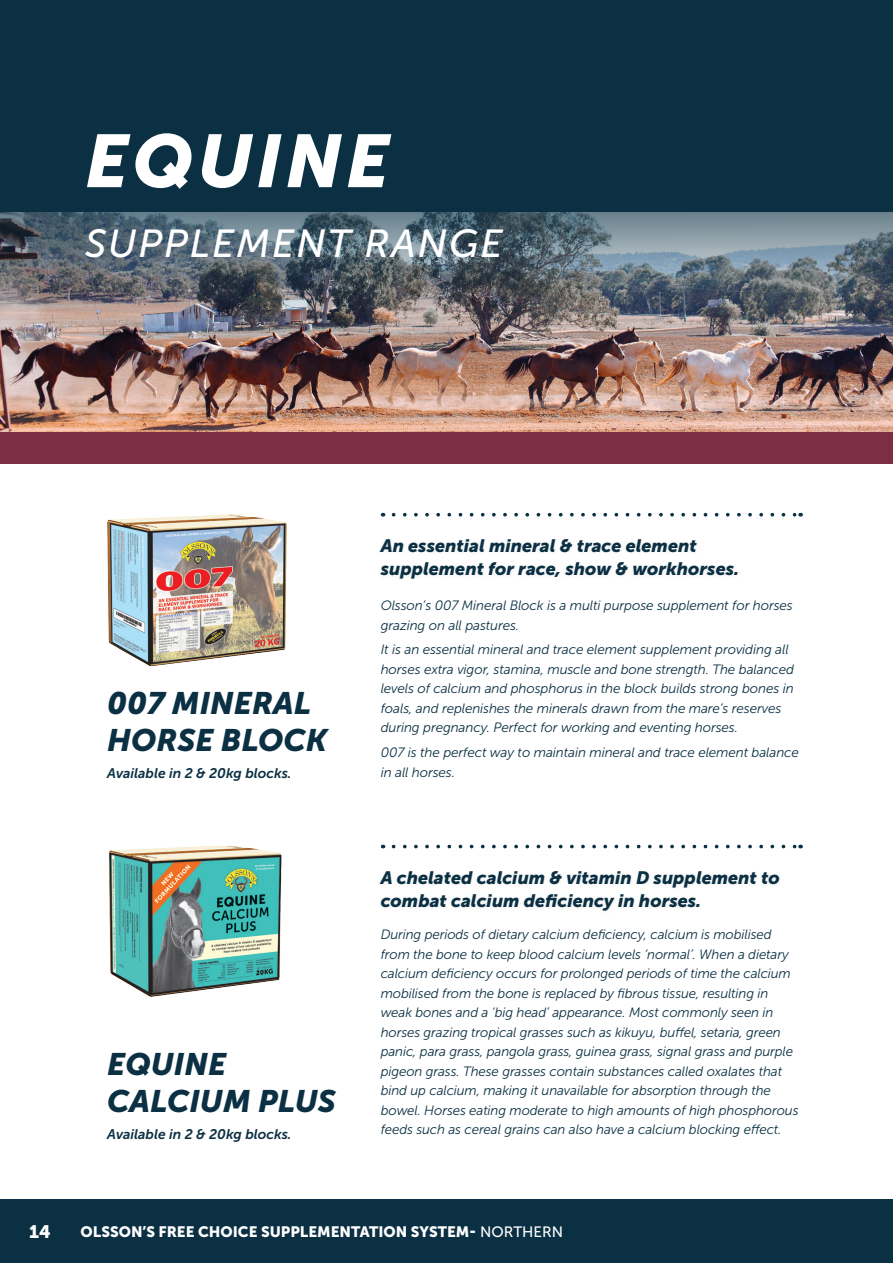
<style>
.page{position:relative;width:893px;height:1263px;background:#fff}
.page>*{position:absolute;margin:0;border:0;box-sizing:border-box;transform-origin:0 0}
.t1{font:italic 74.1px "Museo Sans 900";letter-spacing:.05em;color:#fff}
.t2{font:italic 39px "Museo Sans 500";letter-spacing:.05em;color:#fff}
.t3{font:italic 30.9px/37.5px "Museo Sans 900";color:#0b3043}
.t4{font:18px "Museo Sans 900";color:#fff}
.t5{font:italic 17.85px/23.7px "Museo Sans 900";color:#0b3043}
.t6{font:15px "Museo Sans 900";color:#fff}
.t7{font:italic 13.95px "Museo Sans 700";color:#0b3043}
.t8{font:italic 13.5px/19.5px "Museo Sans 300";letter-spacing:-.01em;color:#0b3043}
.s1{font-family:"Museo Sans 500"}
</style>
<div class="page">
<svg style="left:394px;top:513px;width:407px;height:3px"></svg>
<div style="left:0;top:431px;width:893px;height:33px;background:#7d2d46"></div>
<img style="left:0;top:211px;width:893px;height:220px">
<div style="left:0;top:0;width:893px;height:211px;background:#0b3043"></div>
<svg style="left:394px;top:845px;width:407px;height:3px"></svg>
<img style="left:108px;top:846px;width:174px;height:151px">
<img style="left:107px;top:514px;width:180px;height:153px">
<div style="left:0;top:1199px;width:893px;height:64px;background:#0b3043"></div>
<p class="t1" style="left:85px;top:119px;width:306px">EQUINE</p>
<p class="t2" style="left:85px;top:222px;width:419px">SUPPLEMENT RANGE</p>
<p class="t3" style="left:107px;top:684px;width:222px">007 MINERAL<br>HORSE BLOCK</p>
<p class="t7" style="left:107px;top:766px;width:186px">Available in 2 &amp; 20kg blocks.</p>
<p class="t3" style="left:107px;top:1045px;width:230px">EQUINE<br>CALCIUM PLUS</p>
<p class="t7" style="left:107px;top:1126px;width:186px">Available in 2 &amp; 20kg blocks.</p>
<p class="t5" style="left:381px;top:533px;width:360px">An essential mineral &amp; trace element supplement for race, show &amp; workhorses.</p>
<p class="t8" style="left:381px;top:596px;width:414px">Olsson’s 007 Mineral Block is a multi purpose supplement for horses grazing on all pastures.</p>
<p class="t8" style="left:381px;top:640px;width:415px">It is an essential mineral and trace element supplement providing all horses extra vigor, stamina, muscle and bone strength. The balanced levels of calcium and phosphorus in the block builds strong bones in foals, and replenishes the minerals drawn from the mare’s reserves during pregnancy. Perfect for working and eventing horses.</p>
<p class="t8" style="left:381px;top:743px;width:420px">007 is the perfect way to maintain mineral and trace element balance in all horses.</p>
<p class="t5" style="left:381px;top:865px;width:401px">A chelated calcium &amp; vitamin D supplement to combat calcium deficiency in horses.</p>
<p class="t8" style="left:381px;top:925px;width:419px">During periods of dietary calcium deficiency, calcium is mobilised from the bone to keep blood calcium levels ‘normal’. When a dietary calcium deficiency occurs for prolonged periods of time the calcium mobilised from the bone is replaced by fibrous tissue, resulting in weak bones and a ‘big head’ appearance. Most commonly seen in horses grazing tropical grasses such as kikuyu, buffel, setaria, green panic, para grass, pangola grass, guinea grass, signal grass and purple pigeon grass. These grasses contain substances called oxalates that bind up calcium, making it unavailable for absorption through the bowel. Horses eating moderate to high amounts of high phosphorous feeds such as cereal grains can also have a calcium blocking effect.</p>
<h3 class="t4" style="left:29px;top:1221px;width:23px">14</h3>
<p class="t6" style="left:81px;top:1223px;width:484px">OLSSON’S FREE CHOICE SUPPLEMENTATION SYSTEM- <span class="s1">NORTHERN</span></p>
</div>
